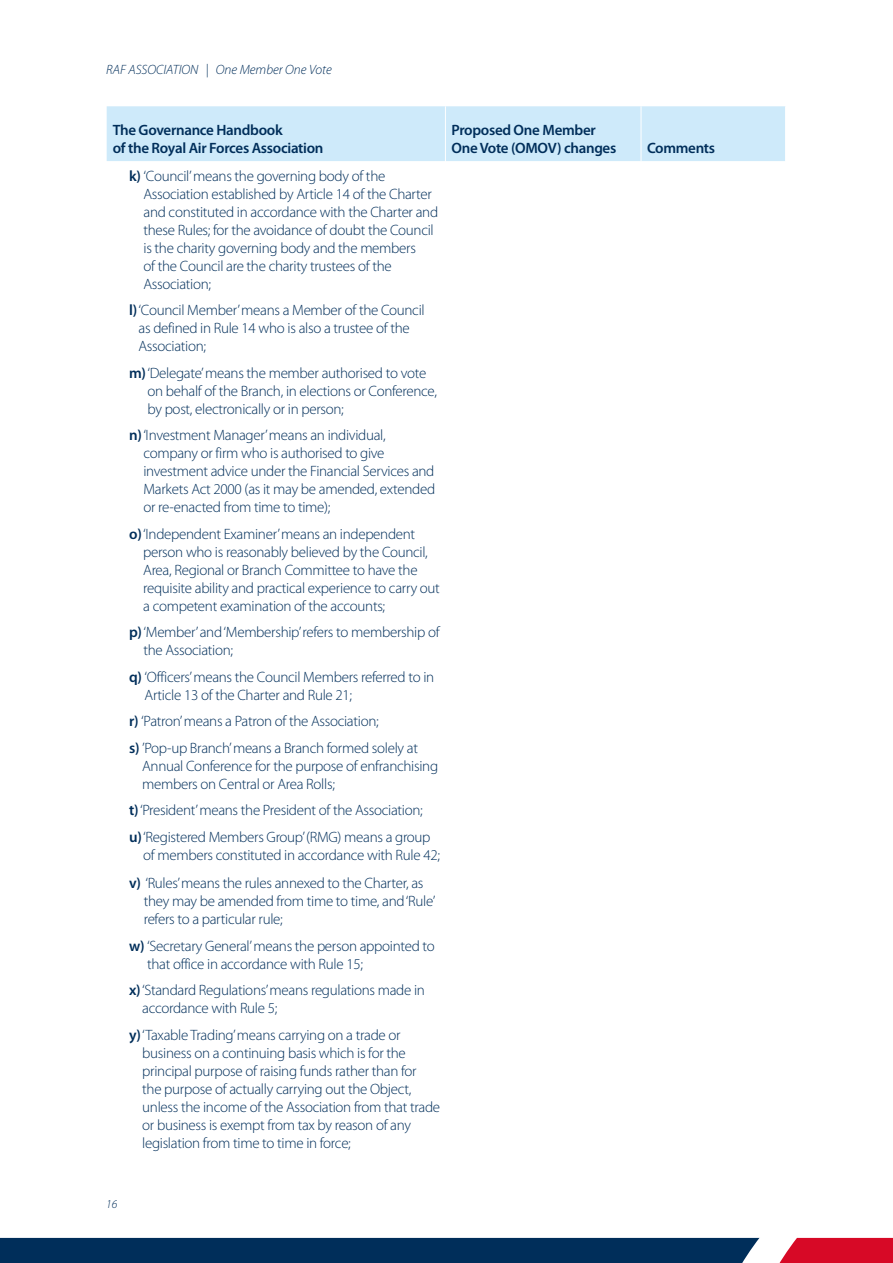
<style>
.page{position:relative;width:893px;height:1263px;background:#fff}
.page>*{position:absolute;margin:0;border:0;box-sizing:border-box;transform-origin:0 0}
.Body_text{font:300 15px/18px "Myriad Pro";letter-spacing:-.02em;color:#002e5a}
.Body_text-2{font:600 15px/18px "Myriad Pro";letter-spacing:-.02em;color:#002e5a}
.t1{font:italic 300 13.5px "Myriad Pro";color:#002e5a}
.t2{font:italic 300 12px "Myriad Pro";color:#002e5a}
.s1{font-weight:600}
</style>
<div class="page">
<svg style="left:0;top:1237px;width:893px;height:26px;background:#2b3960"></svg>
<div style="left:107px;top:106px;width:678px;height:55px;background:#ceeafa"></div>
<hr style="left:445px;top:106px;width:1px;height:55px;background:#fff">
<hr style="left:641px;top:106px;width:1px;height:55px;background:#fff">
<p class="t1" style="left:106px;top:61px;width:227px">RAF ASSOCIATION | One Member One Vote</p>
<p class="Body_text-2" style="left:113px;top:120px;width:212px">The Governance Handbook<br>of the Royal Air Forces Association</p>
<p class="Body_text-2" style="left:451px;top:120px;width:166px">Proposed One Member<br>One Vote (OMOV) changes</p>
<p class="Body_text" style="left:144px;top:167px;width:296px;text-indent:-14px"><span class="s1">k)</span> ‘Council’ means the governing body of the Association established by Article 14 of the Charter and constituted in accordance with the Charter and these Rules; for the avoidance of doubt the Council is the charity governing body and the members<br>of the Council are the charity trustees of the Association;</p>
<p class="Body_text" style="left:139px;top:301px;width:288px;text-indent:-9px"><span class="s1">l)</span>‘Council Member’ means a Member of the Council as defined in Rule 14 who is also a trustee of the<br>Association;</p>
<p class="Body_text" style="left:147px;top:364px;width:291px;text-indent:-18px"><span class="s1">m)</span>‘Delegate’ means the member authorised to vote on behalf of the Branch, in elections or Conference, by post, electronically or in person;</p>
<p class="Body_text" style="left:143px;top:426px;width:293px;text-indent:-14px"><span class="s1">n)</span>‘Investment Manager’ means an individual, company or firm who is authorised to give investment advice under the Financial Services and Markets Act 2000 (as it may be amended, extended or re-enacted from time to time);</p>
<p class="Body_text" style="left:143px;top:525px;width:298px;text-indent:-14px"><span class="s1">o)</span>‘Independent Examiner’ means an independent person who is reasonably believed by the Council, Area, Regional or Branch Committee to have the requisite ability and practical experience to carry out a competent examination of the accounts;</p>
<p class="Body_text" style="left:144px;top:623px;width:298px;text-indent:-14px"><span class="s1">p)</span>‘Member’ and ‘Membership’ refers to membership of the Association;</p>
<p class="Body_text" style="left:145px;top:668px;width:291px;text-indent:-15px"><span class="s1">q)</span> ‘Officers’ means the Council Members referred to in<br>Article 13 of the Charter and Rule 21;</p>
<p class="Body_text" style="left:129px;top:712px;width:251px"><span class="s1">r)</span> ‘Patron’ means a Patron of the Association;</p>
<p class="Body_text" style="left:142px;top:739px;width:298px;text-indent:-13px"><span class="s1">s)</span> ’Pop-up Branch’ means a Branch formed solely at<br>Annual Conference for the purpose of enfranchising members on Central or Area Rolls;</p>
<p class="Body_text" style="left:129px;top:801px;width:295px"><span class="s1">t)</span>‘President’ means the President of the Association;</p>
<p class="Body_text" style="left:143px;top:828px;width:298px;text-indent:-14px"><span class="s1">u)</span>‘Registered Members Group’ (RMG) means a group of members constituted in accordance with Rule 42;</p>
<p class="Body_text" style="left:144px;top:874px;width:293px;text-indent:-15px"><span class="s1">v)</span> ‘Rules’ means the rules annexed to the Charter, as they may be amended from time to time, and ‘Rule’ refers to a particular rule;</p>
<p class="Body_text" style="left:147px;top:936px;width:289px;text-indent:-18px"><span class="s1">w)</span> ‘Secretary General’ means the person appointed to that office in accordance with Rule 15;</p>
<p class="Body_text" style="left:142px;top:981px;width:284px;text-indent:-13px"><span class="s1">x)</span>‘Standard Regulations’ means regulations made in accordance with Rule 5;</p>
<p class="Body_text" style="left:142px;top:1025px;width:299px;text-indent:-13px"><span class="s1">y)</span>‘Taxable Trading’ means carrying on a trade or business on a continuing basis which is for the principal purpose of raising funds rather than for<br>the purpose of actually carrying out the Object, unless the income of the Association from that trade or business is exempt from tax by reason of any legislation from time to time in force;</p>
<p class="t2" style="left:106px;top:1197px;width:13px">16</p>
<p class="Body_text-2" style="left:647px;top:138px;width:70px">Comments</p>
</div>
